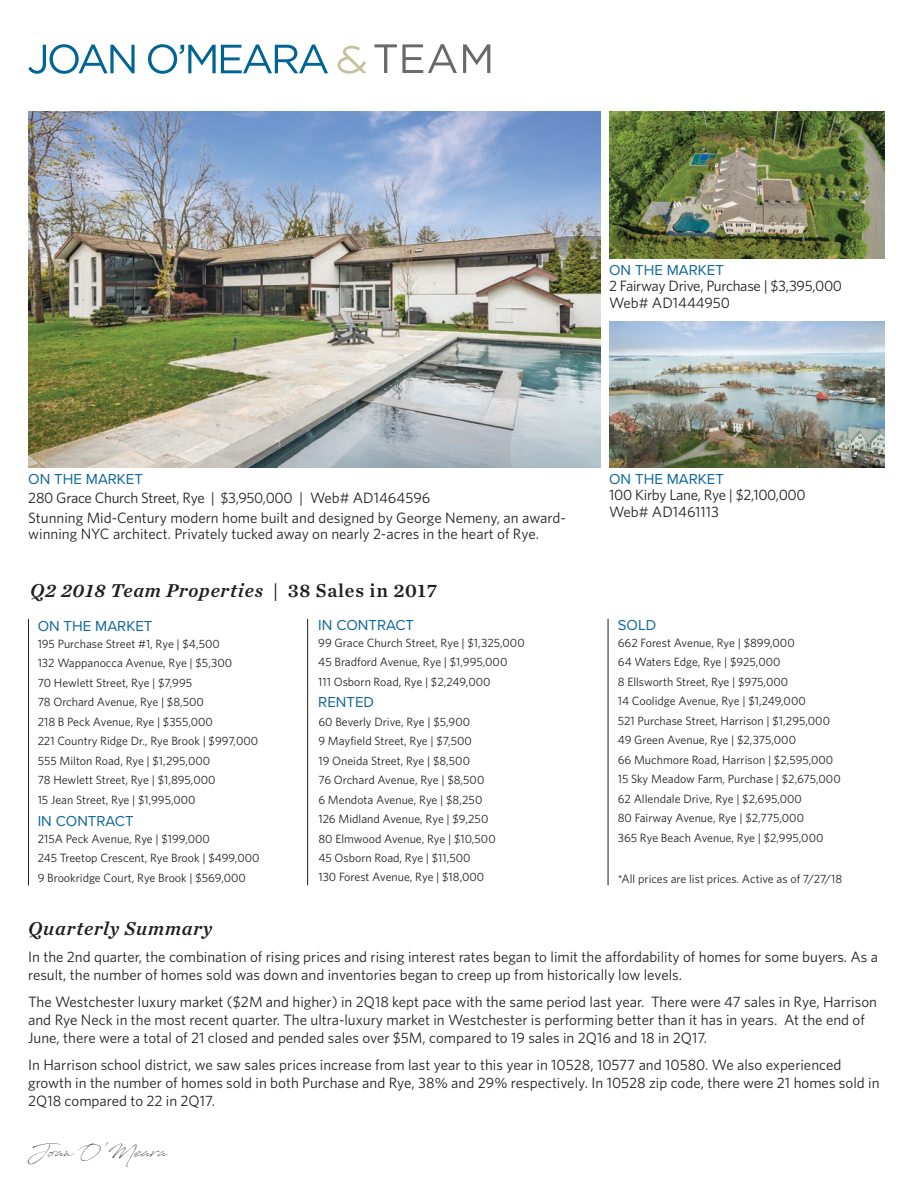
<style>
.page{position:relative;width:918px;height:1188px;background:#fff}
.page>*{position:absolute;margin:0;border:0;box-sizing:border-box;transform-origin:0 0}
.t1{font:19.8px "Antro Vectra";color:#231f20}
.t2{font:italic 19.5px "Chronicle Text G1 Semi";letter-spacing:.04em;color:#231f20}
.t3{font:15px/18px "Whitney";color:#231f20}
.t4{font:15px/16.5px "Whitney";letter-spacing:-.02em;color:#231f20}
.t5{font:15px "Proxima Nova";color:#10679a}
.t6{font:12px/19.5px "Whitney";color:#231f20}
.s1{font-family:"Proxima Nova";color:#10679a}
.s2{font-style:normal}
</style>
<div class="page">
<img style="left:29px;top:112px;width:571px;height:356px">
<svg style="left:28px;top:44px;width:107px;height:30px"></svg>
<svg style="left:148px;top:44px;width:180px;height:30px"></svg>
<svg style="left:338px;top:46px;width:29px;height:28px"></svg>
<svg style="left:374px;top:44px;width:83px;height:29px"></svg>
<svg style="left:463px;top:44px;width:27px;height:29px"></svg>
<img style="left:609px;top:112px;width:275px;height:146px">
<img style="left:609px;top:321px;width:275px;height:147px">
<hr style="left:307px;top:619px;width:1px;height:266px;background:#231f20">
<hr style="left:608px;top:619px;width:1px;height:266px;background:#231f20">
<hr style="left:28px;top:619px;width:1px;height:266px;background:#231f20">
<p class="t4" style="left:609px;top:261px;width:235px"><span class="s1">ON THE MARKET<br></span>2 Fairway Drive, Purchase | $3,395,000<br>Web# AD1444950</p>
<p class="t3" style="left:28px;top:469px;width:539px;line-height:19.5px"><span class="s1">ON THE MARKET<br></span>280 Grace Church Street, Rye | $3,950,000 | Web# AD1464596<br>Stunning Mid-Century modern home built and designed by George Nemeny, an award-</p>
<p class="t3" style="left:28px;top:525px;width:512px">winning NYC architect. Privately tucked away on nearly 2-acres in the heart of Rye.</p>
<p class="t2" style="left:30px;top:575px;width:409px">Q2 2018 Team Properties | <span class="s2">38 Sales in 2017</span></p>
<p class="t5" style="left:38px;top:615px;width:116px">ON THE MARKET</p>
<p class="t6" style="left:38px;top:634px;width:222px">195 Purchase Street #1, Rye | $4,500<br>132 Wappanocca Avenue, Rye | $5,300<br>70 Hewlett Street, Rye | $7,995<br>78 Orchard Avenue, Rye | $8,500<br>218 B Peck Avenue, Rye | $355,000<br>221 Country Ridge Dr., Rye Brook | $997,000<br>555 Milton Road, Rye | $1,295,000<br>78 Hewlett Street, Rye | $1,895,000<br>15 Jean Street, Rye | $1,995,000</p>
<p class="t5" style="left:38px;top:810px;width:97px">IN CONTRACT</p>
<p class="t6" style="left:38px;top:829px;width:223px">215A Peck Avenue, Rye | $199,000<br>245 Treetop Crescent, Rye Brook | $499,000<br>9 Brookridge Court, Rye Brook | $569,000</p>
<p class="t2" style="left:28px;top:913px;width:186px">Quarterly Summary</p>
<p class="t5" style="left:318px;top:613px;width:97px">IN CONTRACT</p>
<p class="t6" style="left:318px;top:633px;width:208px">99 Grace Church Street, Rye | $1,325,000<br>45 Bradford Avenue, Rye | $1,995,000<br>111 Osborn Road, Rye | $2,249,000</p>
<p class="t5" style="left:318px;top:691px;width:57px">RENTED</p>
<p class="t6" style="left:318px;top:711px;width:179px">60 Beverly Drive, Rye | $5,900<br>9 Mayfield Street, Rye | $7,500<br>19 Oneida Street, Rye | $8,500<br>76 Orchard Avenue, Rye | $8,500<br>6 Mendota Avenue, Rye | $8,250<br>126 Midland Avenue, Rye | $9,250<br>80 Elmwood Avenue, Rye | $10,500<br>45 Osborn Road, Rye | $11,500<br>130 Forest Avenue, Rye | $18,000</p>
<p class="t4" style="left:609px;top:470px;width:198px"><span class="s1">ON THE MARKET<br></span>100 Kirby Lane, Rye | $2,100,000<br>Web# AD1461113</p>
<p class="t5" style="left:618px;top:613px;width:40px">SOLD</p>
<p class="t6" style="left:618px;top:633px;width:224px">662 Forest Avenue, Rye | $899,000<br>64 Waters Edge, Rye | $925,000<br>8 Ellsworth Street, Rye | $975,000<br>14 Coolidge Avenue, Rye | $1,249,000<br>521 Purchase Street, Harrison | $1,295,000<br>49 Green Avenue, Rye | $2,375,000<br>66 Muchmore Road, Harrison | $2,595,000<br>15 Sky Meadow Farm, Purchase | $2,675,000<br>62 Allendale Drive, Rye | $2,695,000<br>80 Fairway Avenue, Rye | $2,775,000<br>365 Rye Beach Avenue, Rye | $2,995,000</p>
<p class="t6" style="left:618px;top:869px;width:226px">*All prices are list prices. Active as of 7/27/18</p>
<p class="t3" style="left:28px;top:947px;width:852px">In the 2nd quarter, the combination of rising prices and rising interest rates began to limit the affordability of homes for some buyers. As a result, the number of homes sold was down and inventories began to creep up from historically low levels.</p>
<p class="t3" style="left:28px;top:992px;width:850px">The Westchester luxury market ($2M and higher) in 2Q18 kept pace with the same period last year. There were 47 sales in Rye, Harrison and Rye Neck in the most recent quarter. The ultra-luxury market in Westchester is performing better than it has in years. At the end of<br>June, there were a total of 21 closed and pended sales over $5M, compared to 19 sales in 2Q16 and 18 in 2Q17.</p>
<p class="t3" style="left:28px;top:1055px;width:853px">In Harrison school district, we saw sales prices increase from last year to this year in 10528, 10577 and 10580. We also experienced growth in the number of homes sold in both Purchase and Rye, 38% and 29% respectively. In 10528 zip code, there were 21 homes sold in<br>2Q18 compared to 22 in 2Q17.</p>
<p class="t1" style="left:28px;top:1137px;width:140px">Joan O'Meara</p>
</div>
